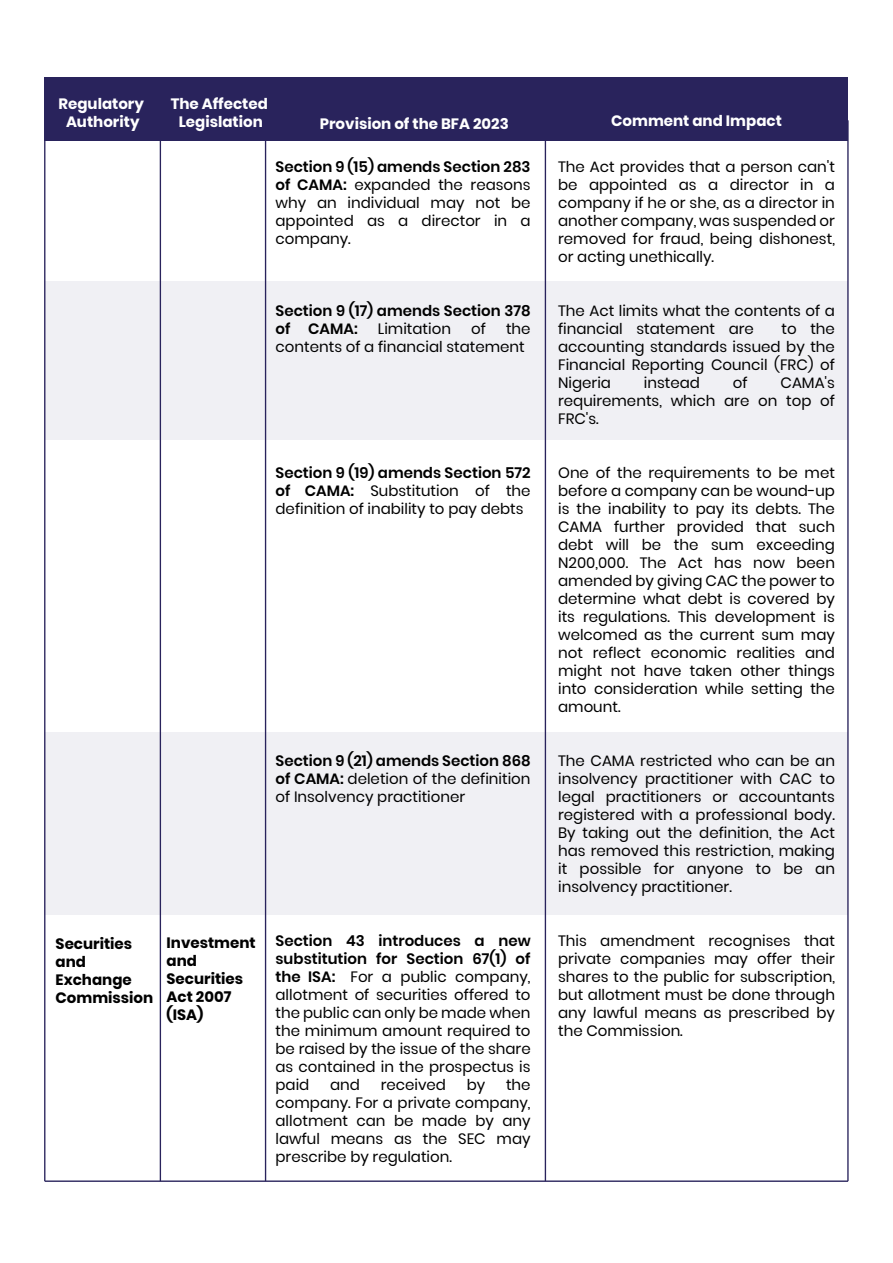
<style>
.page{position:relative;width:893px;height:1263px;background:#fff}
.page>*{position:absolute;margin:0;border:0;box-sizing:border-box;transform-origin:0 0}
.t1{font:15px/18px "Poppins";color:#000;text-align:justify}
.t2{font:700 15px/18px "Poppins";color:#fff;text-align:center}
.t3{font:700 15px/18px "Poppins";color:#000}
.t4{font:600 15px/18px "Poppins";color:#000}
.s1{font-weight:600}
</style>
<div class="page">
<div style="left:45px;top:281px;width:803px;height:159px;background:#f0f0f4"></div>
<div style="left:45px;top:732px;width:803px;height:182px;background:#f0f0f4"></div>
<div style="left:45px;top:77px;width:803px;height:63px;background:#29235c"></div>
<hr style="left:44px;top:120px;width:1px;height:1061px;background:#29235c">
<hr style="left:160px;top:120px;width:1px;height:1061px;background:#29235c">
<hr style="left:265px;top:120px;width:1px;height:1061px;background:#29235c">
<hr style="left:545px;top:120px;width:1px;height:1061px;background:#29235c">
<hr style="left:847px;top:120px;width:2px;height:1061px;background:#29235c">
<hr style="left:45px;top:1180px;width:803px;height:2px;background:#29235c">
<p class="t2" style="left:59px;top:95px;width:87px">Regulatory<br>Authority</p>
<p class="t2" style="left:171px;top:95px;width:99px">The Affected<br>Legislation</p>
<p class="t2" style="left:320px;top:115px;width:190px">Provision of the BFA 2023</p>
<p class="t2" style="left:611px;top:112px;width:172px">Comment and Impact</p>
<p class="t1" style="left:276px;top:158px;width:257px"><span class="s1">Section 9 (15) amends Section 283 of CAMA:</span> expanded the reasons why an individual may not be appointed as a director in a company.</p>
<p class="t1" style="left:558px;top:158px;width:278px">The Act provides that a person can't be appointed as a director in a company if he or she, as a director in another company, was suspended or removed for fraud, being dishonest, or acting unethically.</p>
<p class="t1" style="left:558px;top:302px;width:278px">The Act limits what the contents of a financial statement are</p>
<p class="t4" style="left:276px;top:302px;width:257px">Section 9 (17) amends Section 378 of CAMA:</p>
<p class="t1" style="left:378px;top:320px;width:75px">Limitation</p>
<p class="t1" style="left:471px;top:320px;width:16px">of</p>
<p class="t1" style="left:558px;top:320px;width:278px;text-indent:223px">to the accounting standards issued by the Financial Reporting Council (FRC) of Nigeria</p>
<p class="t1" style="left:276px;top:320px;width:257px;text-indent:230px">the contents of a financial statement</p>
<p class="t1" style="left:558px;top:374px;width:278px;text-indent:222px">CAMA's requirements, which are on top of FRC's.</p>
<p class="t1" style="left:644px;top:374px;width:58px">instead</p>
<p class="t1" style="left:733px;top:374px;width:16px">of</p>
<p class="t1" style="left:276px;top:464px;width:257px"><span class="s1">Section 9 (19) amends Section 572 of CAMA:</span> Substitution of the definition of inability to pay debts</p>
<p class="t1" style="left:276px;top:752px;width:257px"><span class="s1">Section 9 (21) amends Section 868 of CAMA:</span> deletion of the definition of Insolvency practitioner</p>
<p class="t3" style="left:56px;top:935px;width:99px">Securities and<br>Exchange<br>Commission</p>
<p class="t3" style="left:167px;top:934px;width:91px">Investment and<br>Securities<br>Act 2007 (ISA)</p>
<p class="t1" style="left:276px;top:932px;width:257px"><span class="s1">Section 43 introduces a new substitution for Section 67(1) of the ISA:</span> For a public company, allotment of securities offered to the public can only be made when the minimum amount required to be raised by the issue of the share as contained in the prospectus is paid</p>
<p class="t1" style="left:330px;top:1076px;width:31px">and</p>
<p class="t1" style="left:381px;top:1076px;width:67px">received</p>
<p class="t1" style="left:467px;top:1076px;width:20px">by</p>
<p class="t1" style="left:276px;top:1076px;width:257px;text-indent:230px">the company. For a private company, allotment can be made by any lawful means as the SEC may prescribe by regulation.</p>
<p class="t1" style="left:558px;top:464px;width:278px">One of the requirements to be met before a company can be wound-up is the inability to pay its debts. The CAMA further provided that such debt will be the sum exceeding N200,000. The Act has now been amended by giving CAC the power to determine what debt is covered by its regulations. This development is welcomed as the current sum may not reflect economic realities and might not have taken other things into consideration while setting the amount.</p>
<p class="t1" style="left:558px;top:752px;width:278px">The CAMA restricted who can be an insolvency practitioner with CAC to legal practitioners or accountants registered with a professional body.<br>By taking out the definition, the Act has removed this restriction, making it possible for anyone to be an insolvency practitioner.</p>
<p class="t1" style="left:558px;top:932px;width:278px">This amendment recognises that private companies may offer their shares to the public for subscription, but allotment must be done through any lawful means as prescribed by the Commission.</p>
</div>
